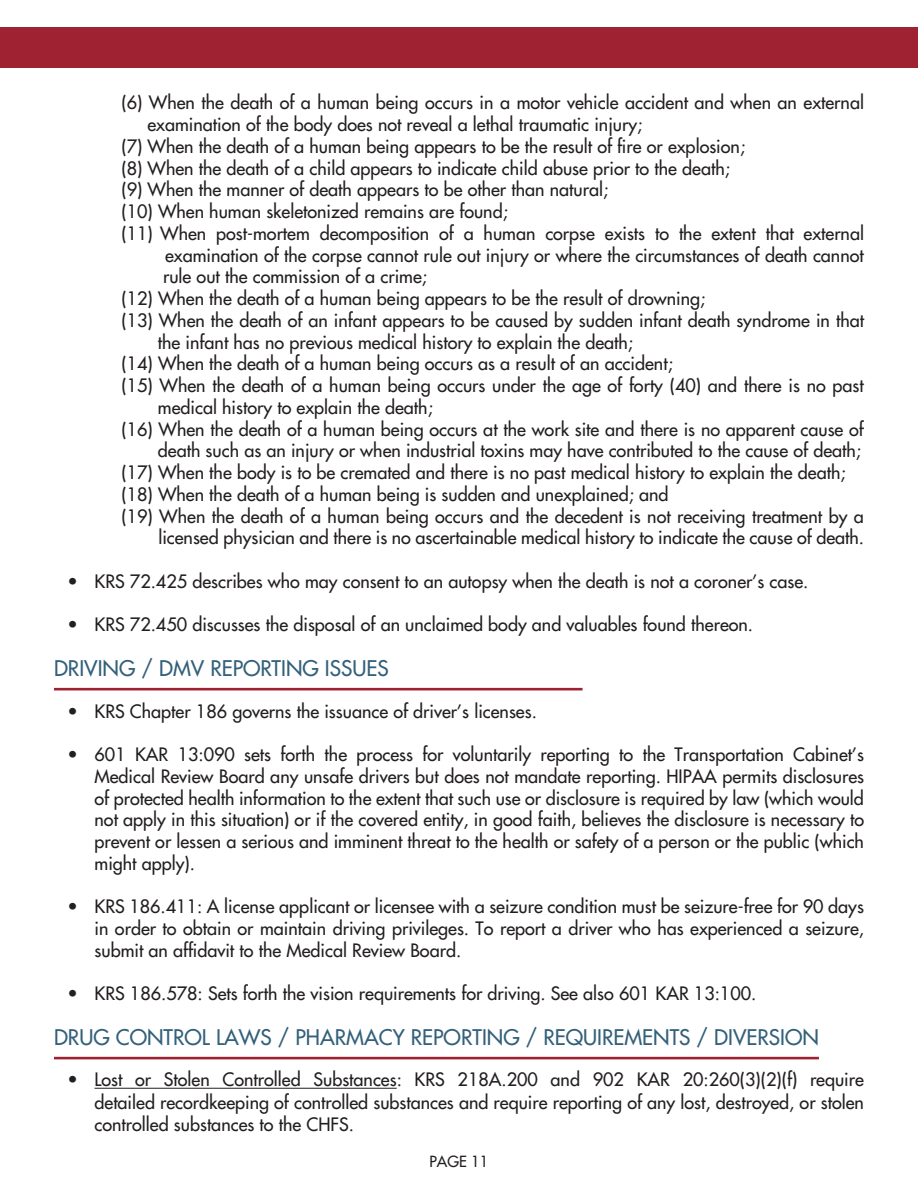
<style>
.page{position:relative;width:918px;height:1188px;background:#fff}
.page>*{position:absolute;margin:0;border:0;box-sizing:border-box;transform-origin:0 0}
.t1{font:500 21px "Futura Std";color:#33607a}
.t2{font:500 18px/21.8px "Futura Std";color:#231f20;text-align:justify}
.t3{font:500 15px "Futura Std";color:#231f20}
</style>
<div class="page">
<div style="left:0;top:27px;width:918px;height:41px;background:#9e2232"></div>
<hr style="left:54px;top:688px;width:529px;height:2px;background:#9d2130">
<hr style="left:54px;top:1057px;width:765px;height:2px;background:#9d2130">
<hr style="left:95px;top:1088px;width:302px;height:1px;background:#231f20">
<p class="t2" style="left:148px;top:92px;width:718px;text-indent:-26px">(6) When the death of a human being occurs in a motor vehicle accident and when an external examination of the body does not reveal a lethal traumatic injury;</p>
<p class="t2" style="left:122px;top:135px;width:625px">(7) When the death of a human being appears to be the result of fire or explosion;</p>
<p class="t2" style="left:122px;top:157px;width:610px">(8) When the death of a child appears to indicate child abuse prior to the death;</p>
<p class="t2" style="left:122px;top:179px;width:488px">(9) When the manner of death appears to be other than natural;</p>
<p class="t2" style="left:122px;top:201px;width:388px">(10) When human skeletonized remains are found;</p>
<p class="t2" style="left:163px;top:222px;width:702px;text-indent:-42px">(11) When post-mortem decomposition of a human corpse exists to the extent that external examination of the corpse cannot rule out injury or where the circumstances of death cannot rule out the commission of a crime;</p>
<p class="t2" style="left:122px;top:288px;width:585px">(12) When the death of a human being appears to be the result of drowning;</p>
<p class="t2" style="left:158px;top:309px;width:708px;text-indent:-36px">(13) When the death of an infant appears to be caused by sudden infant death syndrome in that the infant has no previous medical history to explain the death;</p>
<p class="t2" style="left:122px;top:353px;width:553px">(14) When the death of a human being occurs as a result of an accident;</p>
<p class="t2" style="left:158px;top:375px;width:707px;text-indent:-36px">(15) When the death of a human being occurs under the age of forty (40) and there is no past medical history to explain the death;</p>
<p class="t2" style="left:122px;top:418px;width:744px;text-align:right">(16) When the death of a human being occurs at the work site and there is no apparent cause of death such as an injury or when industrial toxins may have contributed to the cause of death;</p>
<p class="t2" style="left:122px;top:462px;width:726px">(17) When the body is to be cremated and there is no past medical history to explain the death;</p>
<p class="t2" style="left:122px;top:483px;width:549px">(18) When the death of a human being is sudden and unexplained; and</p>
<p class="t2" style="left:122px;top:505px;width:744px;text-align:right">(19) When the death of a human being occurs and the decedent is not receiving treatment by a licensed physician and there is no ascertainable medical history to indicate the cause of death.</p>
<p class="t2" style="left:68px;top:570px;width:742px">• KRS 72.425 describes who may consent to an autopsy when the death is not a coroner’s case.</p>
<p class="t2" style="left:68px;top:614px;width:687px">• KRS 72.450 discusses the disposal of an unclaimed body and valuables found thereon.</p>
<p class="t1" style="left:54px;top:655px;width:336px">DRIVING / DMV REPORTING ISSUES</p>
<p class="t2" style="left:68px;top:700px;width:471px">• KRS Chapter 186 governs the issuance of driver’s licenses.</p>
<p class="t2" style="left:95px;top:744px;width:771px;text-indent:-27px">• 601 KAR 13:090 sets forth the process for voluntarily reporting to the Transportation Cabinet’s Medical Review Board any unsafe drivers but does not mandate reporting. HIPAA permits disclosures of protected health information to the extent that such use or disclosure is required by law (which would not apply in this situation) or if the covered entity, in good faith, believes the disclosure is necessary to prevent or lessen a serious and imminent threat to the health or safety of a person or the public (which might apply).</p>
<p class="t2" style="left:95px;top:896px;width:771px;text-indent:-27px">• KRS 186.411: A license applicant or licensee with a seizure condition must be seizure-free for 90 days in order to obtain or maintain driving privileges. To report a driver who has experienced a seizure, submit an affidavit to the Medical Review Board.</p>
<p class="t2" style="left:68px;top:983px;width:690px">• KRS 186.578: Sets forth the vision requirements for driving. See also 601 KAR 13:100.</p>
<p class="t1" style="left:54px;top:1024px;width:766px">DRUG CONTROL LAWS / PHARMACY REPORTING / REQUIREMENTS / DIVERSION</p>
<p class="t2" style="left:95px;top:1069px;width:771px;line-height:22.5px;text-indent:-27px">• Lost or Stolen Controlled Substances: KRS 218A.200 and 902 KAR 20:260(3)(2)(f) require detailed recordkeeping of controlled substances and require reporting of any lost, destroyed, or stolen controlled substances to the CHFS.</p>
<p class="t3" style="left:430px;top:1152px;width:60px">PAGE 11</p>
</div>
